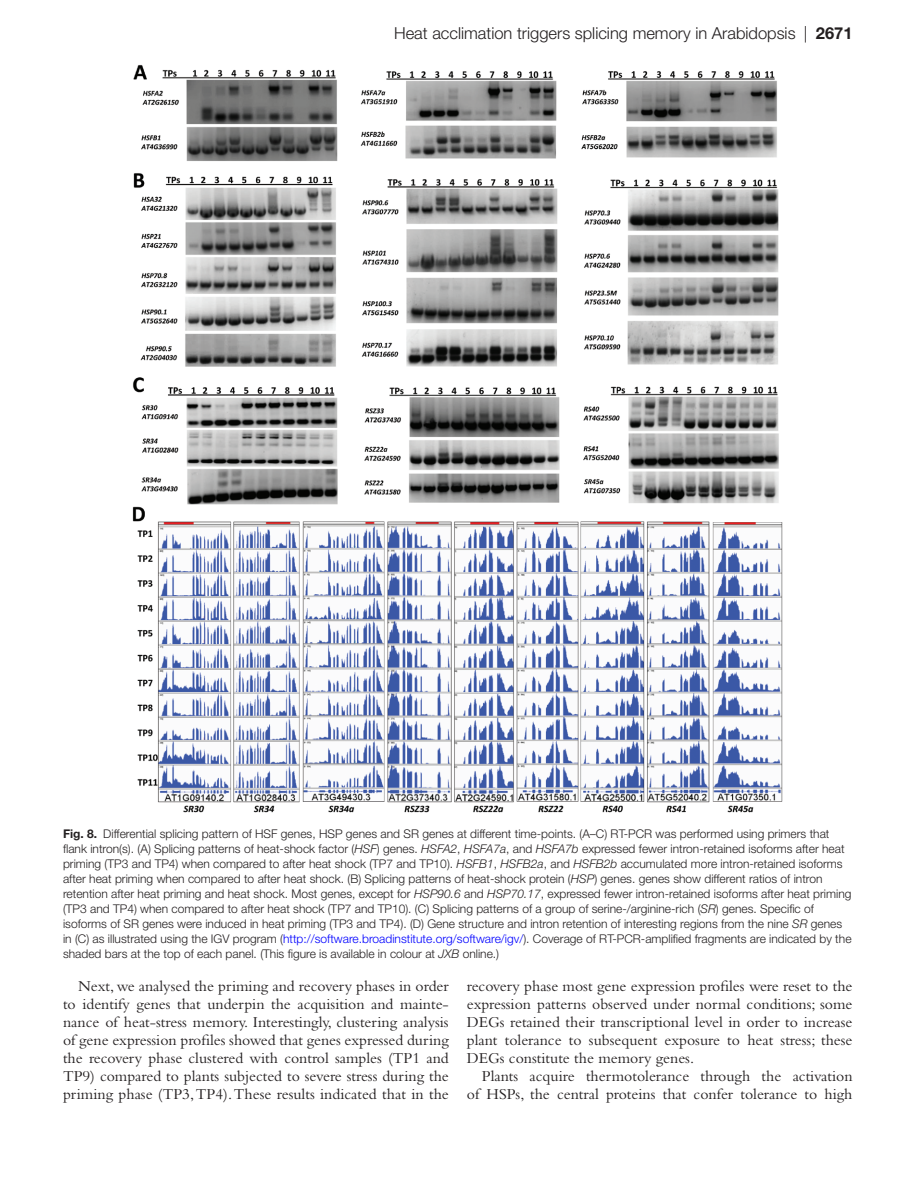
<style>
.page{position:relative;width:919px;height:1187px;background:#fff}
.page>*{position:absolute;margin:0;border:0;box-sizing:border-box;transform-origin:0 0}
.t1{font:300 16.5px "Helvetica Neue LT Std";color:#231f20}
.t2{font:15.75px/18px "Bembo Std";color:#231f20;text-align:justify}
.t3{font:300 12px/15px "Helvetica Neue LT Std";color:#231f20}
.s1{font-weight:700}
.s2{font-style:italic}
.s3{color:#00f}
</style>
<div class="page">
<img style="left:132px;top:65px;width:651px;height:748px">
<h1 class="t1" style="left:394px;top:23px;width:460px">Heat acclimation triggers splicing memory in Arabidopsis | <span class="s1">2671</span></h1>
<p class="t3" style="left:63px;top:825px;width:790px"><span class="s1">Fig. 8.</span> Differential splicing pattern of HSF genes, HSP genes and SR genes at different time-points. (A–C) RT-PCR was performed using primers that flank intron(s). (A) Splicing patterns of heat-shock factor (<span class="s2">HSF</span>) genes. <span class="s2">HSFA2</span>, <span class="s2">HSFA7a</span>, and <span class="s2">HSFA7b</span> expressed fewer intron-retained isoforms after heat priming (TP3 and TP4) when compared to after heat shock (TP7 and TP10). <span class="s2">HSFB1</span>, <span class="s2">HSFB2a</span>, and <span class="s2">HSFB2b</span> accumulated more intron-retained isoforms after heat priming when compared to after heat shock. (B) Splicing patterns of heat-shock protein (<span class="s2">HSP</span>) genes. genes show different ratios of intron retention after heat priming and heat shock. Most genes, except for <span class="s2">HSP90.6</span> and <span class="s2">HSP70.17</span>, expressed fewer intron-retained isoforms after heat priming (TP3 and TP4) when compared to after heat shock (TP7 and TP10). (C) Splicing patterns of a group of serine-/arginine-rich (<span class="s2">SR</span>) genes. Specific of isoforms of SR genes were induced in heat priming (TP3 and TP4). (D) Gene structure and intron retention of interesting regions from the nine <span class="s2">SR</span> genes in (C) as illustrated using the IGV program (<span class="s3">http://software.broadinstitute.org/software/igv/</span>). Coverage of RT-PCR-amplified fragments are indicated by the shaded bars at the top of each panel. (This figure is available in colour at <span class="s2">JXB</span> online.)</p>
<p class="t2" style="left:63px;top:976px;width:387px;text-indent:15px">Next, we analysed the priming and recovery phases in order to identify genes that underpin the acquisition and mainte&shy;nance of heat-stress memory. Interestingly, clustering analysis of gene expression profiles showed that genes expressed during the recovery phase clustered with control samples (TP1 and TP9) compared to plants subjected to severe stress during the priming phase (TP3, TP4). These results indicated that in the</p>
<p class="t2" style="left:467px;top:976px;width:387px">recovery phase most gene expression profiles were reset to the expression patterns observed under normal conditions; some DEGs retained their transcriptional level in order to increase plant tolerance to subsequent exposure to heat stress; these DEGs constitute the memory genes.</p>
<h2 class="t2" style="left:467px;top:1066px;width:387px;text-align:right">Plants acquire thermotolerance through the activation of HSPs, the central proteins that confer tolerance to high</h2>
</div>
